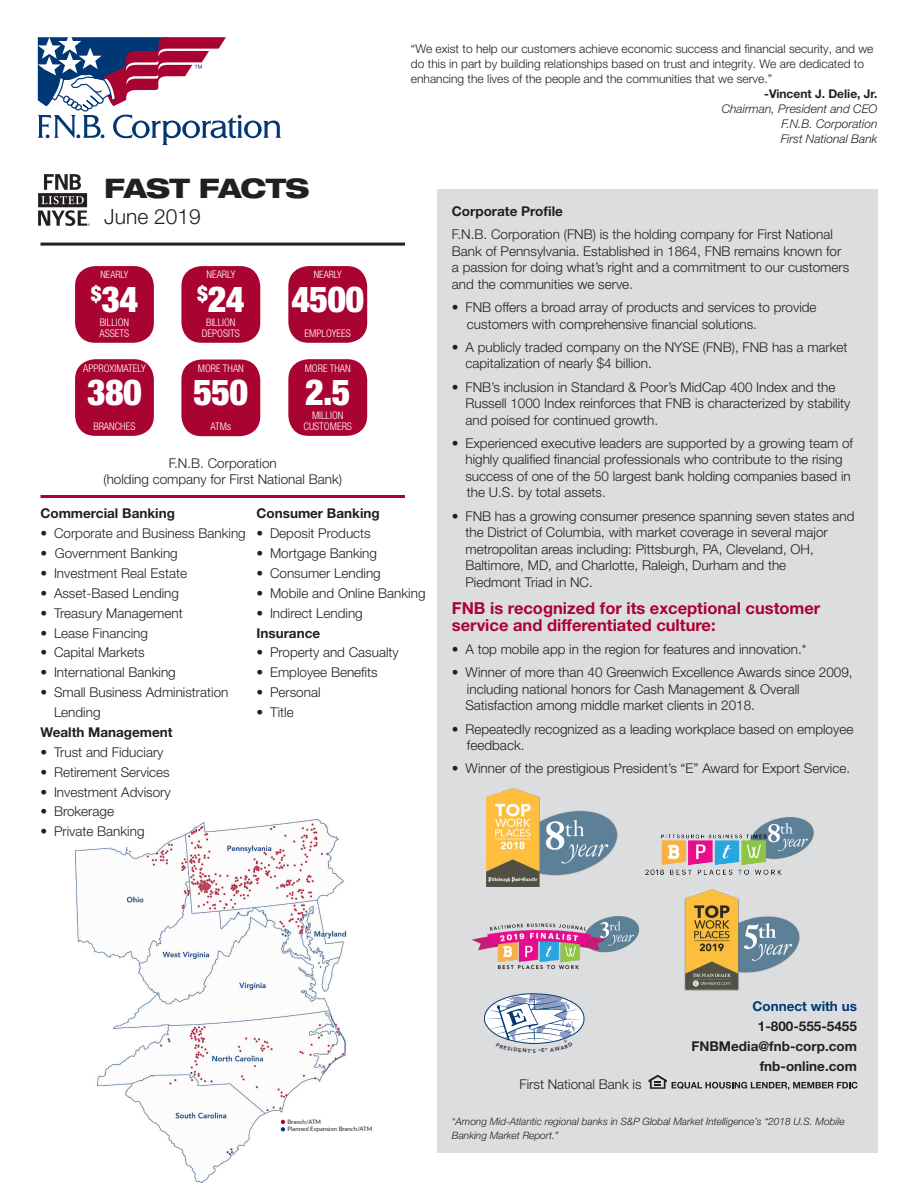
<style>
.page{position:relative;width:918px;height:1188px;background:#fff}
.page>*{position:absolute;margin:0;border:0;box-sizing:border-box;transform-origin:0 0}
.t1{font:900 condensed 36px "Helvetica Neue LT Pro";letter-spacing:-.02em;color:#fff}
.t2{font:800 expanded 27px "Helvetica Neue LT Pro";letter-spacing:-.03em;color:#231f20}
.t3{font:300 21px "Helvetica Neue LT Pro";color:#231f20}
.t4{font:700 16.5px/16.5px "Helvetica Neue LT Pro";color:#a90332}
.t5{font:300 13.5px/16.5px "Helvetica Neue LT Pro";color:#231f20}
.t6{font:700 13.5px "Helvetica Neue LT Pro";color:#231f20}
.t7{font:700 13.5px "Helvetica Neue LT Pro";color:#013775}
.t8{font:300 12px/15px "Helvetica Neue LT Pro";color:#231f20}
.t9{font:italic 300 12px "Helvetica Neue LT Pro";color:#231f20}
.t10{font:700 12px "Helvetica Neue LT Pro";color:#231f20}
.t11{font:300 condensed 10.5px "Helvetica Neue LT Pro";color:#fff}
.t12{font:italic 300 10.2px/13.5px "Helvetica Neue LT Pro";color:#231f20}
.t13{font:300 condensed 10.2px "Helvetica Neue LT Pro";color:#fff}
.t14{font:6px "Lato";color:#231f20}
.t15{font:800 5.25px "Avenir LT Std";color:#231f20}
</style>
<div class="page">
<img style="left:75px;top:819px;width:272px;height:364px">
<div style="left:437px;top:189px;width:441px;height:964px;background:#dcdddf"></div>
<svg style="left:38px;top:37px;width:243px;height:108px"></svg>
<svg style="left:38px;top:174px;width:52px;height:52px"></svg>
<svg style="left:649px;top:1075px;width:209px;height:15px"></svg>
<img style="left:684px;top:889px;width:116px;height:102px">
<hr style="left:40px;top:495px;width:365px;height:3px;background:#a90332">
<hr style="left:40px;top:243px;width:365px;height:3px;background:#231f20">
<div style="left:75px;top:266px;width:79px;height:77px;background:#a90332;border-radius:20px"></div>
<div style="left:181px;top:266px;width:79px;height:77px;background:#a90332;border-radius:20px"></div>
<div style="left:288px;top:266px;width:79px;height:77px;background:#a90332;border-radius:20px"></div>
<div style="left:75px;top:359px;width:79px;height:77px;background:#a90332;border-radius:20px"></div>
<div style="left:181px;top:360px;width:79px;height:76px;background:#a90332;border-radius:20px"></div>
<div style="left:288px;top:359px;width:79px;height:77px;background:#a90332;border-radius:20px"></div>
<img style="left:471px;top:916px;width:169px;height:54px">
<img style="left:646px;top:817px;width:168px;height:58px">
<img style="left:487px;top:788px;width:131px;height:99px">
<svg style="left:281px;top:1120px;width:4px;height:11px"></svg>
<svg style="left:484px;top:993px;width:100px;height:51px"></svg>
<p class="t8" style="left:411px;top:41px;width:464px">“We exist to help our customers achieve economic success and financial security, and we do this in part by building relationships based on trust and integrity. We are dedicated to enhancing the lives of the people and the communities that we serve.”</p>
<p class="t10" style="left:764px;top:86px;width:115px">-Vincent J. Delie, Jr.</p>
<p class="t9" style="left:722px;top:102px;width:157px">Chairman, President and CEO</p>
<p class="t9" style="left:781px;top:117px;width:98px">F.N.B. Corporation</p>
<p class="t9" style="left:781px;top:132px;width:98px">First National Bank</p>
<p class="t2" style="left:104px;top:171px;width:207px">FAST FACTS</p>
<p class="t3" style="left:104px;top:203px;width:98px">June 2019</p>
<p class="t13" style="left:101px;top:269px;width:29px">NEARLY</p>
<p class="t11" style="left:206px;top:269px;width:30px">NEARLY</p>
<p class="t13" style="left:314px;top:269px;width:29px">NEARLY</p>
<p class="t1" style="left:91px;top:278px;width:49px"><sup>$</sup>34</p>
<p class="t1" style="left:197px;top:278px;width:49px"><sup>$</sup>24</p>
<p class="t1" style="left:291px;top:278px;width:74px">4500</p>
<p class="t11" style="left:100px;top:317px;width:31px">BILLION</p>
<p class="t11" style="left:100px;top:327px;width:31px">ASSETS</p>
<p class="t11" style="left:206px;top:317px;width:31px">BILLION</p>
<p class="t11" style="left:202px;top:327px;width:39px">DEPOSITS</p>
<p class="t11" style="left:305px;top:327px;width:48px">EMPLOYEES</p>
<p class="t11" style="left:83px;top:362px;width:64px">APPROXIMATELY</p>
<p class="t11" style="left:198px;top:362px;width:48px">MORE THAN</p>
<p class="t11" style="left:305px;top:362px;width:48px">MORE THAN</p>
<p class="t1" style="left:87px;top:371px;width:56px">380</p>
<p class="t1" style="left:194px;top:371px;width:56px">550</p>
<p class="t1" style="left:305px;top:371px;width:47px">2.5</p>
<p class="t11" style="left:93px;top:420px;width:43px">BRANCHES</p>
<p class="t11" style="left:211px;top:420px;width:22px">ATMs</p>
<p class="t11" style="left:312px;top:410px;width:33px">MILLION</p>
<p class="t11" style="left:304px;top:420px;width:50px">CUSTOMERS</p>
<p class="t5" style="left:169px;top:455px;width:110px">F.N.B. Corporation</p>
<p class="t5" style="left:103px;top:471px;width:240px">(holding company for First National Bank)</p>
<p class="t6" style="left:40px;top:505px;width:136px">Commercial Banking</p>
<p class="t6" style="left:256px;top:505px;width:125px">Consumer Banking</p>
<p class="t5" style="left:40px;top:525px;width:332px">• Corporate and Business Banking • Deposit Products</p>
<p class="t5" style="left:40px;top:545px;width:139px">• Government Banking</p>
<p class="t5" style="left:257px;top:545px;width:122px">• Mortgage Banking</p>
<p class="t5" style="left:40px;top:565px;width:148px">• Investment Real Estate</p>
<p class="t5" style="left:256px;top:565px;width:126px">• Consumer Lending</p>
<p class="t5" style="left:40px;top:584px;width:140px">• Asset-Based Lending</p>
<p class="t5" style="left:256px;top:584px;width:171px">• Mobile and Online Banking</p>
<p class="t5" style="left:40px;top:604px;width:144px">• Treasury Management</p>
<p class="t5" style="left:256px;top:604px;width:108px">• Indirect Lending</p>
<p class="t5" style="left:40px;top:624px;width:109px">• Lease Financing</p>
<p class="t6" style="left:256px;top:624px;width:65px">Insurance</p>
<p class="t5" style="left:40px;top:644px;width:106px">• Capital Markets</p>
<p class="t5" style="left:256px;top:644px;width:144px">• Property and Casualty</p>
<p class="t5" style="left:40px;top:664px;width:137px">• International Banking</p>
<p class="t5" style="left:256px;top:664px;width:123px">• Employee Benefits</p>
<p class="t5" style="left:40px;top:684px;width:189px">• Small Business Administration</p>
<p class="t5" style="left:256px;top:684px;width:66px">• Personal</p>
<p class="t5" style="left:54px;top:704px;width:48px">Lending</p>
<p class="t5" style="left:256px;top:704px;width:39px">• Title</p>
<p class="t6" style="left:40px;top:724px;width:134px">Wealth Management</p>
<p class="t5" style="left:40px;top:743px;width:125px">• Trust and Fiduciary</p>
<p class="t5" style="left:40px;top:763px;width:131px">• Retirement Services</p>
<p class="t5" style="left:40px;top:783px;width:132px">• Investment Advisory</p>
<p class="t5" style="left:40px;top:803px;width:75px">• Brokerage</p>
<p class="t5" style="left:40px;top:823px;width:106px">• Private Banking</p>
<p class="t6" style="left:452px;top:203px;width:112px">Corporate Profile</p>
<p class="t5" style="left:452px;top:226px;width:399px">F.N.B. Corporation (FNB) is the holding company for First National Bank of Pennsylvania. Established in 1864, FNB remains known for a passion for doing what’s right and a commitment to our customers and the communities we serve.</p>
<p class="t5" style="left:467px;top:299px;width:351px;text-indent:-15px">• FNB offers a broad array of products and services to provide customers with comprehensive financial solutions.</p>
<p class="t5" style="left:465px;top:339px;width:384px;text-indent:-14px">• A publicly traded company on the NYSE (FNB), FNB has a market capitalization of nearly $4 billion.</p>
<p class="t5" style="left:465px;top:378px;width:387px;text-indent:-14px">• FNB’s inclusion in Standard &amp; Poor’s MidCap 400 Index and the<br>Russell 1000 Index reinforces that FNB is characterized by stability and poised for continued growth.</p>
<p class="t5" style="left:465px;top:435px;width:389px;text-indent:-14px">• Experienced executive leaders are supported by a growing team of highly qualified financial professionals who contribute to the rising success of one of the 50 largest bank holding companies based in the U.S. by total assets.</p>
<p class="t5" style="left:465px;top:507px;width:391px;text-indent:-14px">• FNB has a growing consumer presence spanning seven states and the District of Columbia, with market coverage in several major metropolitan areas including: Pittsburgh, PA, Cleveland, OH, Baltimore, MD, and Charlotte, Raleigh, Durham and the<br>Piedmont Triad in NC.</p>
<p class="t4" style="left:452px;top:600px;width:370px">FNB is recognized for its exceptional customer service and differentiated culture:</p>
<p class="t5" style="left:452px;top:641px;width:356px">• A top mobile app in the region for features and innovation.*</p>
<p class="t5" style="left:465px;top:664px;width:389px;text-indent:-14px">• Winner of more than 40 Greenwich Excellence Awards since 2009, including national honors for Cash Management &amp; Overall<br>Satisfaction among middle market clients in 2018.</p>
<p class="t5" style="left:467px;top:720px;width:388px;text-indent:-15px">• Repeatedly recognized as a leading workplace based on employee feedback.</p>
<p class="t5" style="left:452px;top:760px;width:400px">• Winner of the prestigious President’s “E” Award for Export Service.</p>
<p class="t14" style="left:287px;top:1118px;width:35px">Branch/ATM</p>
<p class="t14" style="left:287px;top:1125px;width:86px">Planned Expansion Branch/ATM</p>
<p class="t15" style="left:533px;top:1048px;width:5px">S</p>
<p class="t7" style="left:752px;top:997px;width:106px">Connect with us</p>
<p class="t6" style="left:758px;top:1017px;width:101px">1-800-555-5455</p>
<p class="t6" style="left:691px;top:1038px;width:167px">FNBMedia@fnb-corp.com</p>
<p class="t6" style="left:760px;top:1058px;width:99px">fnb-online.com</p>
<p class="t5" style="left:520px;top:1075px;width:124px">First National Bank is</p>
<p class="t12" style="left:452px;top:1115px;width:394px">*Among Mid-Atlantic regional banks in S&amp;P Global Market Intelligence’s “2018 U.S. Mobile<br>Banking Market Report.”</p>
</div>
